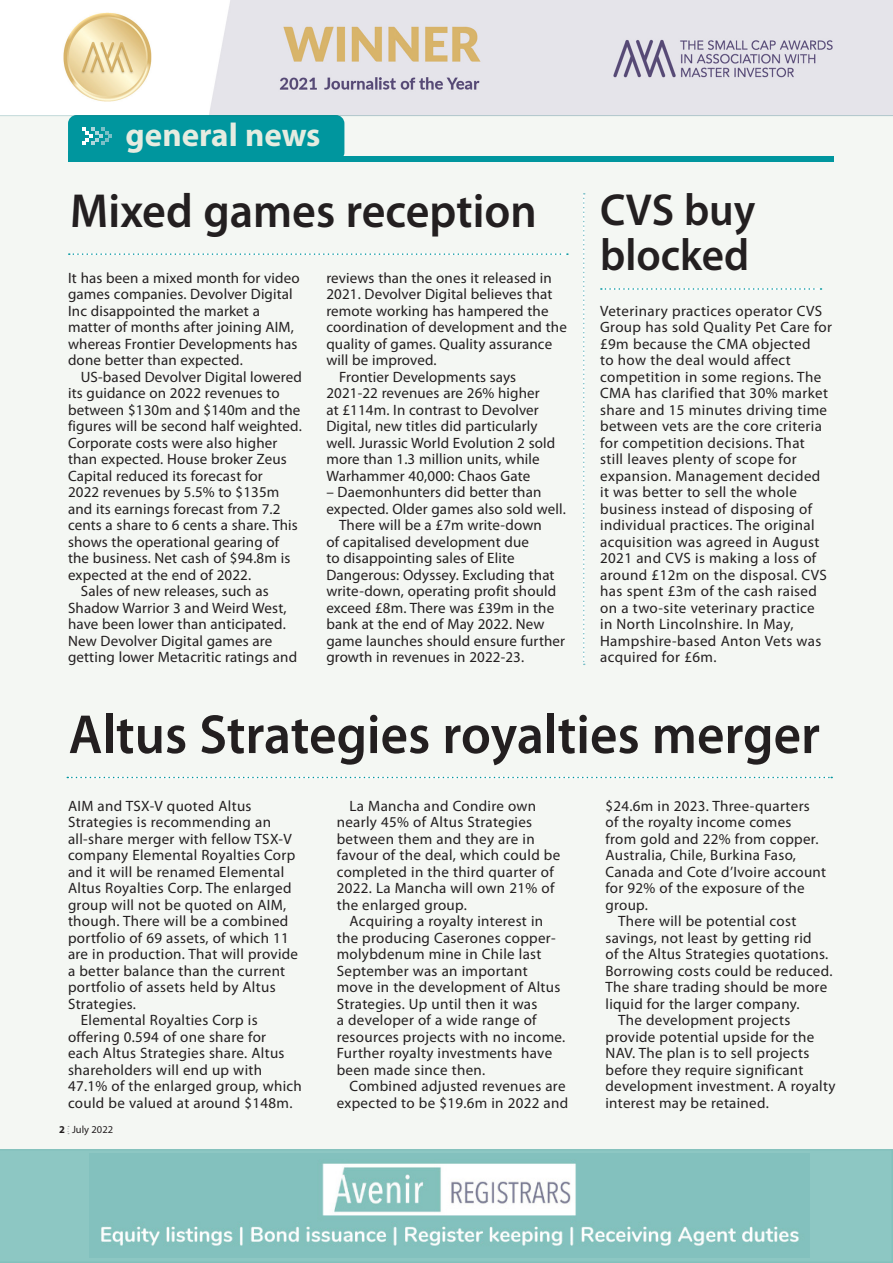
<style>
.page{position:relative;width:893px;height:1263px;background:#fff}
.page>*{position:absolute;margin:0;border:0;box-sizing:border-box;transform-origin:0 0}
.t1{font:600 55.5px "Myriad Pro";color:#231f20;scale:.96 1}
.t2{font:600 48px "Myriad Pro";color:#231f20;scale:.96 1}
.t3{font:600 45px/45px "Myriad Pro";color:#231f20;scale:.96 1}
.t4{font:700 33px "Myriad Pro";color:#e6ece1}
.t5{font:15px/16.5px "Myriad Pro";letter-spacing:.02em;color:#231f20}
.t6{font:10.5px "Myriad Pro";color:#231f20}
.t7{font:700 10.5px "Myriad Pro";color:#231f20}
</style>
<div class="page">
<img style="left:63px;top:0;width:830px;height:115px">
<div style="left:0;top:117px;width:893px;height:1032px;background:#f4f7f3"></div>
<div style="left:68px;top:115px;width:276px;height:46px;background:#00969e;border-radius:9px"></div>
<div style="left:68px;top:156px;width:765px;height:6px;background:#00969e"></div>
<svg style="left:82px;top:127px;width:30px;height:18px"></svg>
<div style="left:68px;top:152px;width:6px;height:10px;background:#00969e"></div>
<hr style="left:0;top:115px;width:893px;height:1px;background:#066766">
<svg style="left:69px;top:253px;width:499px;height:2px"></svg>
<svg style="left:583px;top:193px;width:2px;height:472px"></svg>
<svg style="left:601px;top:288px;width:220px;height:2px"></svg>
<svg style="left:67px;top:777px;width:765px;height:1px"></svg>
<svg style="left:0;top:1149px;width:893px;height:114px;background:#93c8c5"></svg>
<p class="t4" style="left:126px;top:113px;width:196px">general news</p>
<p class="t2" style="left:70px;top:180px;width:488px">Mixed games reception</p>
<p class="t5" style="left:68px;top:269px;width:233px">It has been a mixed month for video games companies. Devolver Digital<br>Inc disappointed the market a matter of months after joining AIM, whereas Frontier Developments has done better than expected.</p>
<p class="t5" style="left:68px;top:368px;width:235px;text-indent:13px">US-based Devolver Digital lowered its guidance on 2022 revenues to between $130m and $140m and the figures will be second half weighted.<br>Corporate costs were also higher than expected. House broker Zeus<br>Capital reduced its forecast for<br>2022 revenues by 5.5% to $135m and its earnings forecast from 7.2 cents a share to 6 cents a share. This shows the operational gearing of the business. Net cash of $94.8m is expected at the end of 2022.</p>
<p class="t5" style="left:68px;top:583px;width:231px;text-indent:13px">Sales of new releases, such as<br>Shadow Warrior 3 and Weird West, have been lower than anticipated.<br>New Devolver Digital games are getting lower Metacritic ratings and</p>
<p class="t5" style="left:326px;top:269px;width:242px">reviews than the ones it released in<br>2021. Devolver Digital believes that remote working has hampered the coordination of development and the quality of games. Quality assurance will be improved.</p>
<p class="t5" style="left:326px;top:368px;width:230px;text-indent:13px">Frontier Developments says 2021-22 revenues are 26% higher at £114m. In contrast to Devolver Digital, new titles did particularly well. Jurassic World Evolution 2 sold more than 1.3 million units, while Warhammer 40,000: Chaos Gate</p>
<p class="t5" style="left:326px;top:484px;width:241px">– Daemonhunters did better than expected. Older games also sold well.</p>
<p class="t5" style="left:326px;top:517px;width:240px;text-indent:13px">There will be a £7m write-down<br>of capitalised development due<br>to disappointing sales of Elite<br>Dangerous: Odyssey. Excluding that write-down, operating profit should exceed £8m. There was £39m in the bank at the end of May 2022. New game launches should ensure further growth in revenues in 2022-23.</p>
<p class="t3" style="left:600px;top:186px;width:163px">CVS buy blocked</p>
<p class="t5" style="left:600px;top:302px;width:233px">Veterinary practices operator CVS<br>Group has sold Quality Pet Care for £9m because the CMA objected<br>to how the deal would affect competition in some regions. The<br>CMA has clarified that 30% market share and 15 minutes driving time between vets are the core criteria for competition decisions. That<br>still leaves plenty of scope for expansion. Management decided it was better to sell the whole business instead of disposing of individual practices. The original acquisition was agreed in August<br>2021 and CVS is making a loss of around £12m on the disposal. CVS has spent £3m of the cash raised on a two-site veterinary practice<br>in North Lincolnshire. In May,<br>Hampshire-based Anton Vets was acquired for £6m.</p>
<p class="t1" style="left:69px;top:699px;width:784px">Altus Strategies royalties merger</p>
<p class="t5" style="left:68px;top:797px;width:232px">AIM and TSX-V quoted Altus<br>Strategies is recommending an all-share merger with fellow TSX-V company Elemental Royalties Corp and it will be renamed Elemental<br>Altus Royalties Corp. The enlarged group will not be quoted on AIM, though. There will be a combined portfolio of 69 assets, of which 11 are in production. That will provide a better balance than the current portfolio of assets held by Altus<br>Strategies.</p>
<p class="t5" style="left:68px;top:1012px;width:235px;text-indent:13px">Elemental Royalties Corp is offering 0.594 of one share for<br>each Altus Strategies share. Altus shareholders will end up with<br>47.1% of the enlarged group, which could be valued at around $148m.</p>
<p class="t5" style="left:605px;top:797px;width:222px">$24.6m in 2023. Three-quarters of the royalty income comes<br>from gold and 22% from copper.<br>Australia, Chile, Burkina Faso,<br>Canada and Cote d’Ivoire account for 92% of the exposure of the group.</p>
<p class="t5" style="left:605px;top:913px;width:229px;text-indent:13px">There will be potential cost savings, not least by getting rid<br>of the Altus Strategies quotations.<br>Borrowing costs could be reduced.<br>The share trading should be more liquid for the larger company.</p>
<p class="t5" style="left:605px;top:1012px;width:232px;text-indent:13px">The development projects provide potential upside for the<br>NAV. The plan is to sell projects before they require significant development investment. A royalty interest may be retained.</p>
<p class="t5" style="left:337px;top:797px;width:225px;text-indent:13px">La Mancha and Condire own nearly 45% of Altus Strategies between them and they are in favour of the deal, which could be completed in the third quarter of<br>2022. La Mancha will own 21% of the enlarged group.</p>
<p class="t5" style="left:337px;top:913px;width:230px;text-indent:13px">Acquiring a royalty interest in the producing Caserones copper&shy;molybdenum mine in Chile last<br>September was an important move in the development of Altus<br>Strategies. Up until then it was<br>a developer of a wide range of resources projects with no income.<br>Further royalty investments have been made since then.</p>
<p class="t5" style="left:337px;top:1078px;width:233px;text-align:right">Combined adjusted revenues are expected to be $19.6m in 2022 and</p>
<p class="t7" style="left:59px;top:1123px;width:7px">2</p>
<p class="t6" style="left:72px;top:1123px;width:43px">July 2022</p>
</div>
